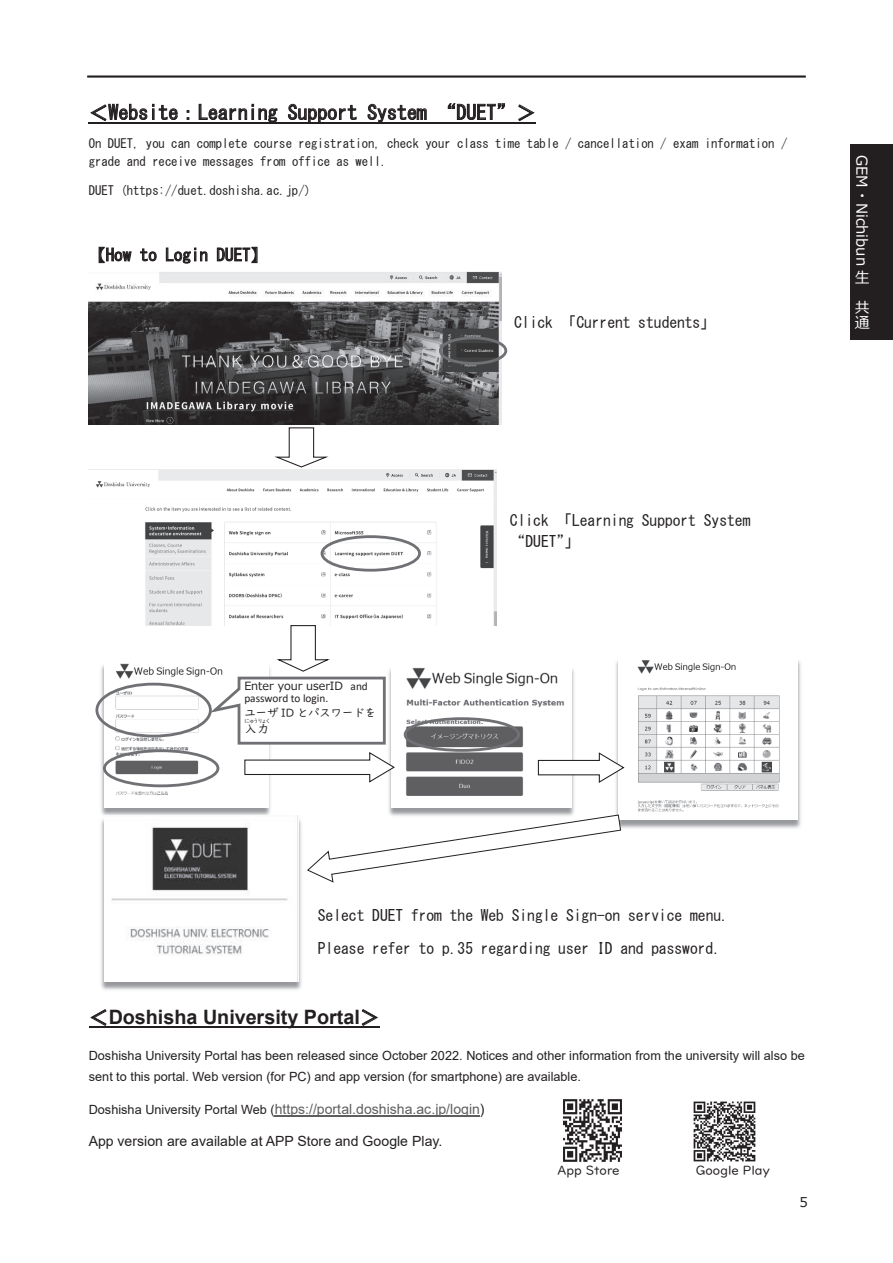
<style>
.page{position:relative;width:893px;height:1263px;background:#fff}
.page>*{position:absolute;margin:0;border:0;box-sizing:border-box;transform-origin:0 0}
.t1{font:19.8px "MS Gothic";letter-spacing:.005em;color:#231f20}
.t2{font:700 19.8px "Arial";color:#231f20}
.t3{font:16.95px "MS Gothic";color:#231f20}
.t4{font:15.6px/21.8px "MS Gothic";color:#231f20}
.t5{font:15px/30px "Meiryo";color:#fff}
.t6{font:14.1px "Arial";color:#5e5e61}
.t7{font:14.1px "Arial";color:#231f20}
.t8{font:13.5px "Meiryo";color:#231f20}
.t9{font:12.75px/21.1px "Arial";letter-spacing:.005em;color:#231f20}
.t10{font:12.75px/17.7px "MS Gothic";letter-spacing:.005em;color:#231f20}
.t11{font:12.75px "UD Digi Kyokasho NP R";color:#231f20}
.t12{font:11.4px "Meiryo UI";letter-spacing:-.005em;color:#231f20}
.t13{font:11.4px "Calibri";letter-spacing:-.005em;color:#231f20}
.t14{font:11.4px "UD Digi Kyokasho NP R";color:#231f20}
.t15{font:11.4px "UD Digi Kyokasho NK R";color:#231f20}
.t16{font:5.55px "UD Digi Kyokasho NK R";color:#231f20}
.s1{font-family:"Calibri"}
.s2{font-family:"MS Gothic";font-weight:400}
.s3{font-size:12.75px;color:#231f20}
.s4{color:#231f20}
</style>
<div class="page">
<div style="left:850px;top:145px;width:43px;height:195px;background:#231f20"></div>
<hr style="left:87px;top:75px;width:719px;height:3px;background:#231f20">
<hr style="left:89px;top:122px;width:447px;height:1px;background:#231f20">
<hr style="left:89px;top:1026px;width:291px;height:2px;background:#231f20">
<hr style="left:275px;top:1115px;width:205px;height:1px;background:#5e5e61">
<img style="left:563px;top:1099px;width:59px;height:63px">
<img style="left:693px;top:1101px;width:63px;height:61px">
<img style="left:89px;top:272px;width:412px;height:152px">
<img style="left:89px;top:469px;width:408px;height:157px">
<svg style="left:276px;top:427px;width:53px;height:41px"></svg>
<div style="left:439px;top:336px;width:68px;height:29px;border:3px solid #707174;border-radius:50%"></div>
<div style="left:321px;top:535px;width:100px;height:37px;border:3px solid #707174;border-radius:50%"></div>
<img style="left:98px;top:665px;width:173px;height:150px">
<img style="left:104px;top:663px;width:164px;height:144px">
<img style="left:388px;top:669px;width:186px;height:145px">
<img style="left:391px;top:668px;width:180px;height:140px">
<img style="left:615px;top:660px;width:186px;height:171px">
<img style="left:618px;top:660px;width:180px;height:160px">
<svg style="left:537px;top:751px;width:89px;height:32px"></svg>
<div style="left:404px;top:717px;width:116px;height:35px;border:3px solid #707174;border-radius:50%"></div>
<div style="left:95px;top:683px;width:117px;height:54px;border:3px solid #707174;border-radius:50%"></div>
<svg style="left:205px;top:624px;width:191px;height:159px"></svg>
<img style="left:101px;top:819px;width:201px;height:171px">
<img style="left:104px;top:815px;width:195px;height:166px">
<svg style="left:307px;top:814px;width:314px;height:69px"></svg>
<div style="left:103px;top:749px;width:116px;height:38px;border:3px solid #707174;border-radius:50%"></div>
<h1 class="t1" style="left:89px;top:103px;width:449px">＜Website：Learning Support System “DUET”＞</h1>
<p class="t10" style="left:89px;top:135px;width:700px">On DUET, you can complete course registration, check your class time table / cancellation / exam information / grade and receive messages from office as well.</p>
<p class="t10" style="left:89px;top:181px;width:224px">DUET (https://duet.doshisha.ac.jp/)</p>
<h2 class="t3" style="left:89px;top:246px;width:180px">【How to Login DUET】</h2>
<p class="t4" style="left:514px;top:311px;width:203px">Click 「Current students」</p>
<p class="t5" style="left:876px;top:155px;width:34px;rotate:90deg">GEM</p>
<p class="t5" style="left:855px;top:181px;width:10px">・</p>
<p class="t5" style="left:876px;top:203px;width:65px;rotate:90deg">Nichibun</p>
<p class="t5" style="left:855px;top:263px;width:16px">生共</p>
<p class="t5" style="left:855px;top:308px;width:16px">通</p>
<p class="t12" style="left:244px;top:677px;width:125px">Enter your userID <span class="s1">and</span></p>
<p class="t13" style="left:244px;top:691px;width:85px">password to login.</p>
<p class="t14" style="left:244px;top:706px;width:133px">ユーザ ID とパスワードを</p>
<p class="t15" style="left:245px;top:722px;width:26px">入力</p>
<p class="t16" style="left:244px;top:718px;width:27px">にゅうりょく</p>
<p class="t4" style="left:510px;top:509px;width:242px">Click 「Learning Support System “DUET”」</p>
<p class="t4" style="left:318px;top:899px;width:413px;line-height:33px">Select DUET from the Web Single Sign-on service menu.<br>Please refer to p.35 regarding user ID and password.</p>
<h1 class="t2" style="left:89px;top:1003px;width:292px"><span class="s2">＜</span>Doshisha University Portal<span class="s2">＞</span></h1>
<p class="t9" style="left:89px;top:1045px;width:718px">Doshisha University Portal has been released since October 2022. Notices and other information from the university will also be sent to this portal. Web version (for PC) and app version (for smartphone) are available.</p>
<p class="t6" style="left:89px;top:1099px;width:397px"><span class="s3">Doshisha University Portal Web (</span>https://portal.doshisha.ac.jp/login<span class="s4">)</span></p>
<p class="t7" style="left:89px;top:1132px;width:355px">App version are available at APP Store and Google Play.</p>
<p class="t11" style="left:557px;top:1163px;width:64px">App Store</p>
<p class="t11" style="left:696px;top:1163px;width:75px">Google Play</p>
<p class="t8" style="left:799px;top:1192px;width:10px">5</p>
</div>
